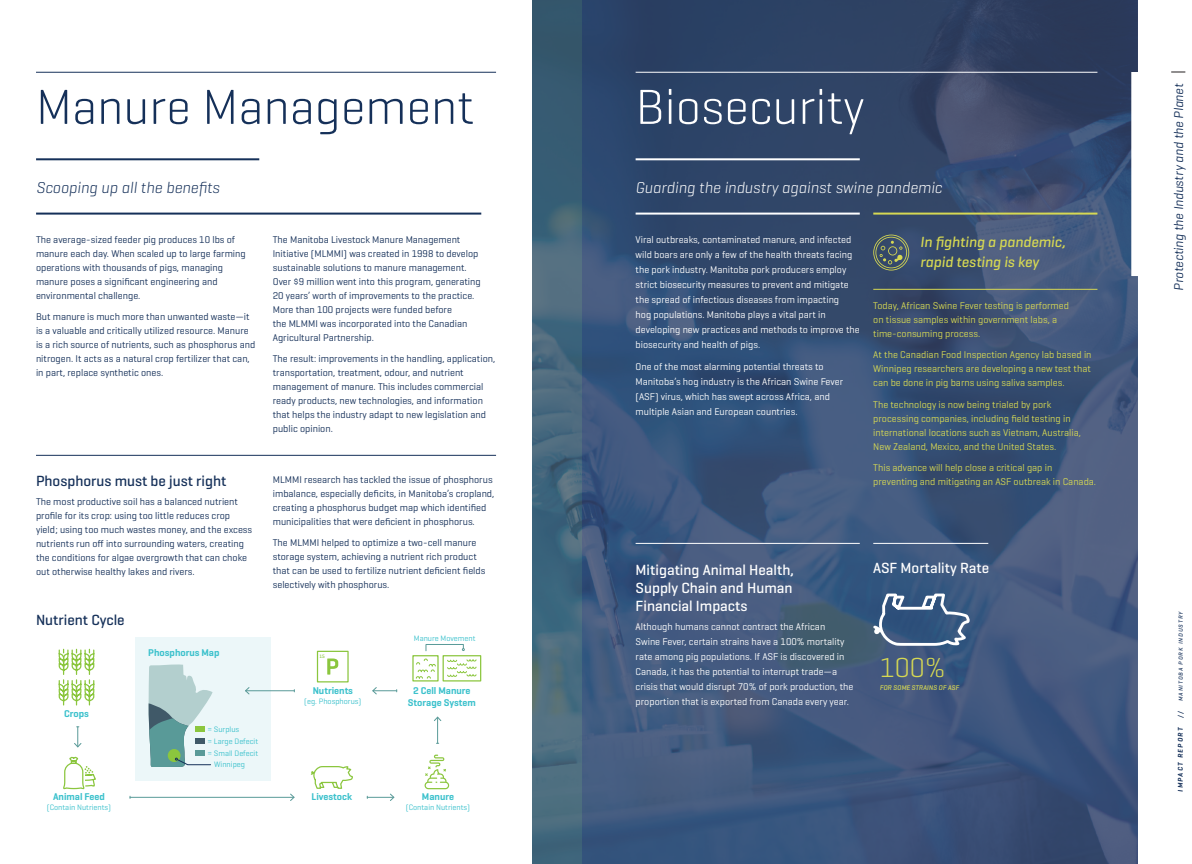
<style>
.page{position:relative;width:1192px;height:864px;background:#fff}
.page>*{position:absolute;margin:0;border:0;box-sizing:border-box;transform-origin:0 0}
.t1{font:300 50px "Geogrotesque";color:#153059}
.t2{font:300 50px "Geogrotesque";color:#fff}
.small_headline{font:300 28px "Geogrotesque";color:#d6d853}
.intro_copy{font:italic 300 16px "Geogrotesque";color:#fff}
.intro_copy-2{font:italic 300 16px "Geogrotesque";color:#153059}
.subhead{font:500 15px/18px "Geogrotesque";color:#fff;text-align:justify}
.subhead-2{font:500 15px "Geogrotesque";color:#153059}
.large_quote{font:italic 500 15px/20px "Geogrotesque";color:#d6d853}
.t3{font:italic 13px "Geogrotesque";color:#153059}
.body{font:10px/14px "Geogrotesque";color:#153059}
.body-2{font:10px/15px "Geogrotesque";color:#fff}
.body-3{font:10px/14px "Geogrotesque";color:#d6d853}
.body-4{font:600 10px/12px "Geogrotesque";color:#3bc1cc;text-align:center}
.body-5{font:8px "Geogrotesque";color:#3bc1cc}
.chart_-_left{font:italic 500 7px "Geogrotesque";color:#d6d853}
.t4{font:italic 600 7px "Geogrotesque";letter-spacing:.19em;color:#153059}
.t5{font:italic 500 7px "Geogrotesque";color:#153059}
.t6{font:italic 500 6px "Geogrotesque";letter-spacing:.17em;color:#153059}
.body-6{font:500 4.9px "Geogrotesque";color:#8bc63e}
</style>
<div class="page">
<img style="left:581px;top:0;width:550px;height:864px">
<svg style="left:532px;top:0;width:49px;height:864px;background:#43657a"></svg>
<div style="left:135px;top:637px;width:136px;height:143px;background:#ecf7f9"></div>
<hr style="left:36px;top:72px;width:460px;height:1px;background:#153059">
<hr style="left:635px;top:72px;width:462px;height:1px;background:#fff">
<hr style="left:36px;top:158px;width:223px;height:2px;background:#153059">
<hr style="left:635px;top:158px;width:225px;height:2px;background:#fff">
<hr style="left:36px;top:213px;width:445px;height:2px;background:#153059">
<hr style="left:635px;top:213px;width:225px;height:2px;background:#fff">
<hr style="left:36px;top:455px;width:460px;height:1px;background:#153059">
<svg style="left:310px;top:766px;width:43px;height:23px"></svg>
<svg style="left:425px;top:644px;width:39px;height:7px"></svg>
<svg style="left:74px;top:727px;width:8px;height:21px"></svg>
<hr style="left:130px;top:797px;width:164px;height:1px;background:#599a98">
<svg style="left:290px;top:793px;width:5px;height:8px"></svg>
<svg style="left:367px;top:793px;width:27px;height:8px"></svg>
<hr style="left:245px;top:691px;width:49px;height:1px;background:#599a98">
<svg style="left:245px;top:687px;width:5px;height:8px"></svg>
<svg style="left:372px;top:687px;width:25px;height:8px"></svg>
<svg style="left:434px;top:716px;width:7px;height:28px"></svg>
<svg style="left:148px;top:664px;width:65px;height:103px"></svg>
<svg style="left:63px;top:756px;width:33px;height:34px"></svg>
<svg style="left:424px;top:755px;width:25px;height:34px"></svg>
<div style="left:317px;top:651px;width:32px;height:31px;border:1px solid #8bc63e"></div>
<svg style="left:327px;top:659px;width:11px;height:16px"></svg>
<div style="left:412px;top:655px;width:26px;height:27px;border:1px solid #8bc63e"></div>
<div style="left:442px;top:655px;width:39px;height:27px;border:1px solid #8bc63e"></div>
<svg style="left:415px;top:658px;width:21px;height:21px"></svg>
<svg style="left:447px;top:659px;width:30px;height:18px"></svg>
<svg style="left:58px;top:648px;width:37px;height:58px"></svg>
<hr style="left:635px;top:543px;width:225px;height:1px;background:#fff">
<svg style="left:873px;top:235px;width:36px;height:36px"></svg>
<hr style="left:873px;top:289px;width:224px;height:1px;background:#d6d853">
<svg style="left:871px;top:592px;width:100px;height:55px;background:#567293"></svg>
<hr style="left:873px;top:543px;width:115px;height:1px;background:#fff">
<hr style="left:873px;top:213px;width:224px;height:2px;background:#d6d853">
<svg style="left:1131px;top:0;width:55px;height:864px"></svg>
<svg style="left:1171px;top:71px;width:14px;height:1px"></svg>
<h1 class="t1" style="left:36px;top:76px;width:440px">Manure Management</h1>
<h1 class="t2" style="left:635px;top:76px;width:230px">Biosecurity</h1>
<p class="intro_copy-2" style="left:36px;top:177px;width:185px">Scooping up all the benefits</p>
<p class="intro_copy" style="left:635px;top:177px;width:308px">Guarding the industry against swine pandemic</p>
<p class="body" style="left:36px;top:232px;width:211px">The average-sized feeder pig produces 10 lbs of manure each day. When scaled up to large farming operations with thousands of pigs, managing manure poses a significant engineering and environmental challenge.</p>
<p class="body" style="left:36px;top:309px;width:221px">But manure is much more than unwanted waste—it is a valuable and critically utilized resource. Manure is a rich source of nutrients, such as phosphorus and nitrogen. It acts as a natural crop fertilizer that can, in part, replace synthetic ones.</p>
<p class="body" style="left:273px;top:232px;width:209px">The Manitoba Livestock Manure Management Initiative (MLMMI) was created in 1998 to develop sustainable solutions to manure management.<br>Over $9 million went into this program, generating 20 years’ worth of improvements to the practice.<br>More than 100 projects were funded before<br>the MLMMI was incorporated into the Canadian Agricultural Partnership.</p>
<p class="body" style="left:273px;top:351px;width:224px">The result: improvements in the handling, application, transportation, treatment, odour, and nutrient management of manure. This includes commercial ready products, new technologies, and information that helps the industry adapt to new legislation and public opinion.</p>
<p class="subhead-2" style="left:36px;top:472px;width:192px">Phosphorus must be just right</p>
<p class="body" style="left:36px;top:494px;width:218px">The most productive soil has a balanced nutrient profile for its crop: using too little reduces crop yield; using too much wastes money, and the excess nutrients run off into surrounding waters, creating the conditions for algae overgrowth that can choke out otherwise healthy lakes and rivers.</p>
<p class="subhead-2" style="left:36px;top:611px;width:90px">Nutrient Cycle</p>
<p class="body-4" style="left:64px;top:708px;width:26px">Crops</p>
<p class="body-4" style="left:53px;top:791px;width:53px">Animal Feed</p>
<p class="body-5" style="left:47px;top:802px;width:66px">(Contain Nutrients)</p>
<p class="body-4" style="left:148px;top:647px;width:73px">Phosphorus Map</p>
<p class="body-5" style="left:207px;top:724px;width:33px">= Surplus</p>
<p class="body-5" style="left:207px;top:736px;width:52px">= Large Defecit</p>
<p class="body-5" style="left:207px;top:749px;width:52px">= Small Defecit</p>
<p class="body-5" style="left:214px;top:760px;width:32px">Winnipeg</p>
<p class="body" style="left:273px;top:472px;width:223px">MLMMI research has tackled the issue of phosphorus imbalance, especially deficits, in Manitoba’s cropland, creating a phosphorus budget map which identified municipalities that were deficient in phosphorus.</p>
<p class="body" style="left:273px;top:535px;width:214px">The MLMMI helped to optimize a two-cell manure storage system, achieving a nutrient rich product that can be used to fertilize nutrient deficient fields selectively with phosphorus.</p>
<p class="body-6" style="left:320px;top:653px;width:7px">15</p>
<p class="body-4" style="left:313px;top:685px;width:42px">Nutrients</p>
<p class="body-5" style="left:304px;top:697px;width:59px">(eg. Phosphorus)</p>
<p class="body-4" style="left:312px;top:790px;width:42px">Livestock</p>
<p class="body-5" style="left:414px;top:633px;width:63px">Manure Movement</p>
<p class="body-4" style="left:408px;top:684px;width:69px">2 Cell Manure<br>Storage System</p>
<p class="body-4" style="left:422px;top:790px;width:34px">Manure</p>
<p class="body-5" style="left:406px;top:802px;width:66px">(Contain Nutrients)</p>
<p class="body-2" style="left:635px;top:231px;width:226px">Viral outbreaks, contaminated manure, and infected wild boars are only a few of the health threats facing the pork industry. Manitoba pork producers employ strict biosecurity measures to prevent and mitigate the spread of infectious diseases from impacting<br>hog populations. Manitoba plays a vital part in developing new practices and methods to improve the biosecurity and health of pigs.</p>
<p class="body-2" style="left:635px;top:359px;width:209px">One of the most alarming potential threats to Manitoba’s hog industry is the African Swine Fever (ASF) virus, which has swept across Africa, and multiple Asian and European countries.</p>
<p class="large_quote" style="left:920px;top:231px;width:147px">In fighting a pandemic, rapid testing is key</p>
<p class="body-3" style="left:873px;top:299px;width:197px">Today, African Swine Fever testing is performed on tissue samples within government labs, a time‑consuming process.</p>
<p class="body-3" style="left:873px;top:348px;width:220px;text-align:justify">At the Canadian Food Inspection Agency lab based in Winnipeg researchers are developing a new test that can be done in pig barns using saliva samples.</p>
<p class="body-3" style="left:873px;top:397px;width:209px">The technology is now being trialed by pork processing companies, including field testing in international locations such as Vietnam, Australia, New Zealand, Mexico, and the United States.</p>
<p class="body-3" style="left:873px;top:460px;width:224px">This advance will help close a critical gap in preventing and mitigating an ASF outbreak in Canada.</p>
<p class="subhead" style="left:635px;top:560px;width:160px">Mitigating Animal Health, Supply Chain and Human Financial Impacts</p>
<p class="body-2" style="left:635px;top:619px;width:219px">Although humans cannot contract the African<br>Swine Fever, certain strains have a 100% mortality rate among pig populations. If ASF is discovered in Canada, it has the potential to interrupt trade—a crisis that would disrupt 70% of pork production, the proportion that is exported from Canada every year.</p>
<p class="subhead" style="left:873px;top:559px;width:117px">ASF Mortality Rate</p>
<p class="small_headline" style="left:879px;top:650px;width:68px">100%</p>
<p class="chart_-_left" style="left:879px;top:683px;width:81px">FOR SOME STRAINS OF ASF</p>
<p class="t3" style="left:1170px;top:291px;width:208px;rotate:-90deg">Protecting the Industry and the Planet</p>
<p class="t6" style="left:1177px;top:701px;width:91px;rotate:-90deg">MANITOBA PORK INDUSTRY</p>
<p class="t5" style="left:1176px;top:718px;width:8px;rotate:-90deg">//</p>
<p class="t4" style="left:1176px;top:792px;width:66px;rotate:-90deg">IMPACT REPORT</p>
</div>
